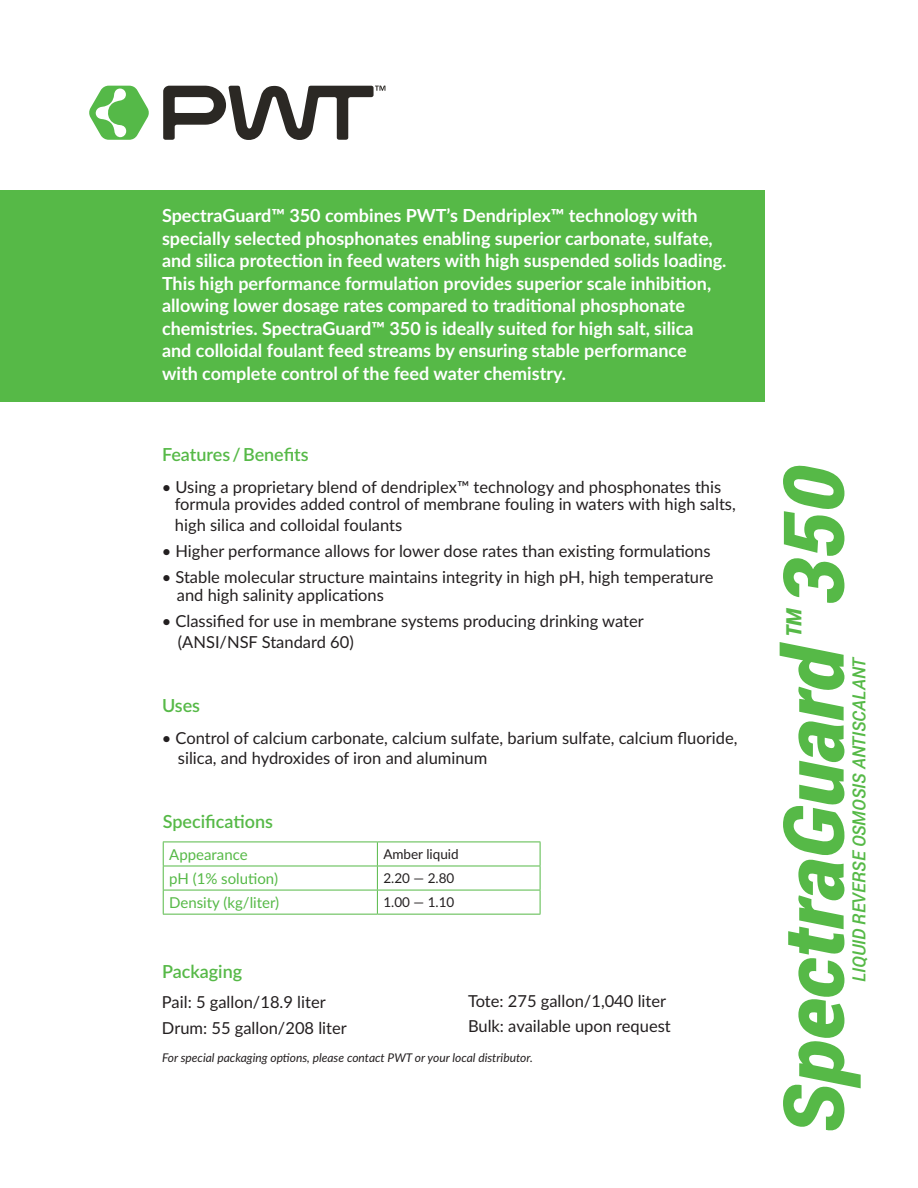
<style>
.page{position:relative;width:918px;height:1188px;background:#fff}
.page>*{position:absolute;margin:0;border:0;box-sizing:border-box;transform-origin:0 0}
.t1{font:italic 900 84px "Roboto";color:#56b947}
.t2{font:italic 900 21px "Roboto";color:#56b947}
.Color_Header{font:700 18px/22.5px "Lato";color:#fff}
.Color_Header-2{font:600 18px "Lato";color:#56b947}
.t3{font:italic 500 18px "Roboto";letter-spacing:-.01em;color:#56b947}
.Bullet_Body{font:16.5px "Lato";color:#231f20}
.Body{font:16.5px "Lato";color:#231f20}
.t4{font:15px "Lato";color:#56b947}
.t5{font:13.5px "Lato";color:#242021}
.t6{font:13.5px "Lato";color:#231f20}
.Body-2{font:italic 12px "Lato";color:#231f20}
</style>
<div class="page">
<div style="left:0;top:190px;width:764px;height:212px;background:#56b947"></div>
<hr style="left:163px;top:842px;width:214px;height:1px;background:#56b947">
<hr style="left:377px;top:842px;width:163px;height:1px;background:#56b947">
<hr style="left:163px;top:866px;width:214px;height:1px;background:#56b947">
<hr style="left:377px;top:866px;width:163px;height:1px;background:#56b947">
<hr style="left:163px;top:890px;width:214px;height:1px;background:#56b947">
<svg style="left:163px;top:842px;width:1px;height:72px"></svg>
<hr style="left:377px;top:890px;width:163px;height:1px;background:#56b947">
<svg style="left:377px;top:842px;width:1px;height:72px"></svg>
<svg style="left:540px;top:842px;width:1px;height:72px"></svg>
<hr style="left:163px;top:914px;width:214px;height:1px;background:#56b947">
<hr style="left:377px;top:914px;width:163px;height:1px;background:#56b947">
<svg style="left:163px;top:86px;width:222px;height:54px"></svg>
<svg style="left:89px;top:86px;width:60px;height:54px"></svg>
<p class="Color_Header" style="left:162px;top:204px;width:566px">SpectraGuard™ 350 combines PWT’s Dendriplex™ technology with specially selected phosphonates enabling superior carbonate, sulfate, and silica protection in feed waters with high suspended solids loading.<br>This high performance formulation provides superior scale inhibition, allowing lower dosage rates compared to traditional phosphonate chemistries. SpectraGuard™ 350 is ideally suited for high salt, silica and colloidal foulant feed streams by ensuring stable performance with complete control of the feed water chemistry.</p>
<p class="Color_Header-2" style="left:162px;top:441px;width:148px">Features / Benefits</p>
<p class="Bullet_Body" style="left:162px;top:475px;width:561px">• Using a proprietary blend of dendriplex™ technology and phosphonates this</p>
<p class="Bullet_Body" style="left:175px;top:492px;width:563px">formula provides added control of membrane fouling in waters with high salts,</p>
<p class="Bullet_Body" style="left:175px;top:513px;width:229px">high silica and colloidal foulants</p>
<p class="Bullet_Body" style="left:162px;top:539px;width:550px">• Higher performance allows for lower dose rates than existing formulations</p>
<p class="Bullet_Body" style="left:162px;top:566px;width:553px">• Stable molecular structure maintains integrity in high pH, high temperature</p>
<p class="Bullet_Body" style="left:177px;top:583px;width:209px">and high salinity applications</p>
<p class="Bullet_Body" style="left:162px;top:609px;width:483px">• Classified for use in membrane systems producing drinking water</p>
<p class="Bullet_Body" style="left:178px;top:630px;width:177px">(ANSI/NSF Standard 60)</p>
<p class="Color_Header-2" style="left:162px;top:692px;width:40px">Uses</p>
<p class="Bullet_Body" style="left:162px;top:726px;width:577px">• Control of calcium carbonate, calcium sulfate, barium sulfate, calcium fluoride,</p>
<p class="Bullet_Body" style="left:178px;top:746px;width:311px">silica, and hydroxides of iron and aluminum</p>
<p class="Color_Header-2" style="left:163px;top:809px;width:112px">Specifications</p>
<p class="t4" style="left:169px;top:844px;width:80px">Appearance</p>
<p class="t6" style="left:383px;top:844px;width:77px">Amber liquid</p>
<p class="t4" style="left:169px;top:868px;width:110px">pH (1% solution)</p>
<p class="t5" style="left:383px;top:868px;width:72px">2.20 — 2.80</p>
<p class="t4" style="left:169px;top:892px;width:112px">Density (kg/liter)</p>
<p class="t5" style="left:383px;top:892px;width:72px">1.00 — 1.10</p>
<p class="Color_Header-2" style="left:162px;top:958px;width:82px">Packaging</p>
<p class="Body" style="left:162px;top:991px;width:165px">Pail: 5 gallon/18.9 liter</p>
<p class="Body" style="left:162px;top:1016px;width:186px">Drum: 55 gallon/208 liter</p>
<p class="Body" style="left:468px;top:989px;width:200px">Tote: 275 gallon/1,040 liter</p>
<p class="Body" style="left:468px;top:1015px;width:204px">Bulk: available upon request</p>
<p class="Body-2" style="left:162px;top:1049px;width:372px">For special packaging options, please contact PWT or your local distributor.</p>
<p class="t1" style="left:754px;top:1134px;width:671px;rotate:-90deg">SpectraGuard 350</p>
<p class="t2" style="left:779px;top:637px;width:31px;rotate:-90deg">TM</p>
<p class="t3" style="left:846px;top:982px;width:327px;rotate:-90deg">LIQUID REVERSE OSMOSIS ANTISCALANT</p>
</div>
